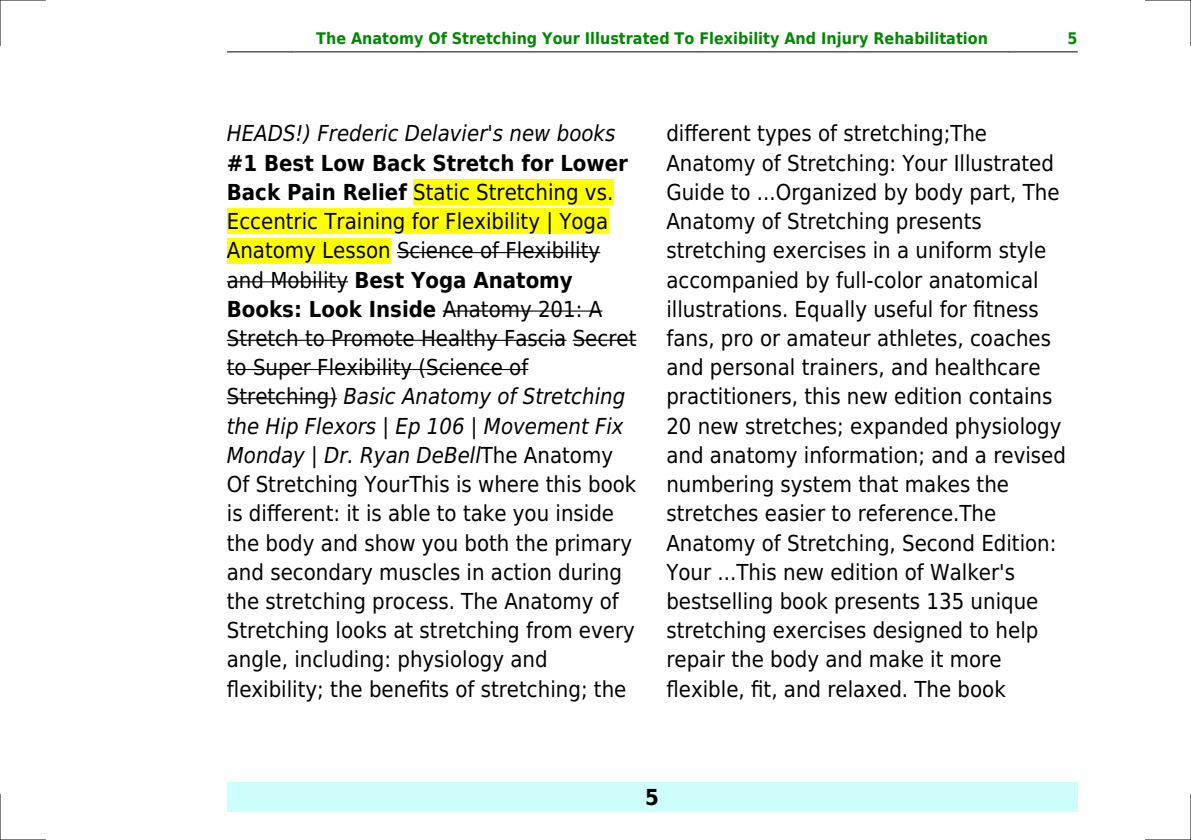
<style>
.page{position:relative;width:1191px;height:840px;background:#fff}
.page>*{position:absolute;margin:0;border:0;box-sizing:border-box;transform-origin:0 0}
.t1{font:22px/29.2px "DejaVu Sans Condensed";color:#000}
.t2{font:italic 22px "DejaVu Sans Condensed";color:#000}
.t3{font:700 22px "DejaVu Sans Condensed";color:#000}
.t4{font:700 16px "DejaVu Sans Condensed";color:#080}
.s1{font-weight:700}
.s2{font-style:italic}
</style>
<div class="page">
<hr style="left:227px;top:51px;width:68px;height:1px;background:#000">
<hr style="left:295px;top:51px;width:714px;height:1px;background:#000">
<hr style="left:1009px;top:51px;width:68px;height:1px;background:#000">
<div style="left:227px;top:782px;width:850px;height:29px;background:#cffffc"></div>
<div style="left:413px;top:179px;width:200px;height:26px;background:#ff0"></div>
<div style="left:227px;top:208px;width:381px;height:26px;background:#ff0"></div>
<div style="left:227px;top:238px;width:164px;height:25px;background:#ff0"></div>
<hr style="left:397px;top:252px;width:203px;height:1px;background:#000">
<hr style="left:227px;top:281px;width:121px;height:1px;background:#000">
<hr style="left:443px;top:310px;width:159px;height:1px;background:#000">
<hr style="left:227px;top:339px;width:339px;height:1px;background:#000">
<hr style="left:573px;top:339px;width:63px;height:1px;background:#000">
<hr style="left:227px;top:369px;width:301px;height:1px;background:#000">
<hr style="left:227px;top:398px;width:110px;height:1px;background:#000">
<hr style="left:0;top:0;width:45px;height:1px;background:#000">
<hr style="left:1145px;top:0;width:46px;height:1px;background:#000">
<hr style="left:0;top:839px;width:45px;height:1px;background:#000">
<hr style="left:1145px;top:839px;width:46px;height:1px;background:#000">
<hr style="left:0;top:0;width:1px;height:45px;background:#000">
<hr style="left:0;top:794px;width:1px;height:45px;background:#000">
<hr style="left:1190px;top:0;width:1px;height:45px;background:#000">
<hr style="left:1190px;top:794px;width:1px;height:45px;background:#000">
<p class="t4" style="left:316px;top:29px;width:673px">The Anatomy Of Stretching Your Illustrated To Flexibility And Injury Rehabilitation</p>
<p class="t4" style="left:1067px;top:29px;width:12px">5</p>
<p class="t2" style="left:227px;top:121px;width:390px">HEADS!) Frederic Delavier's new books</p>
<p class="t1" style="left:227px;top:148px;width:411px"><span class="s1">#1 Best Low Back Stretch for Lower Back Pain Relief</span> Static Stretching vs.<br>Eccentric Training for Flexibility | Yoga Anatomy Lesson Science of Flexibility and Mobility <span class="s1">Best Yoga Anatomy Books: Look Inside</span> Anatomy 201: A Stretch to Promote Healthy Fascia Secret to Super Flexibility (Science of Stretching) <span class="s2">Basic Anatomy of Stretching the Hip Flexors | Ep 106 | Movement Fix Monday | Dr. Ryan DeBell</span>The Anatomy Of Stretching YourThis is where this book is different: it is able to take you inside the body and show you both the primary and secondary muscles in action during the stretching process. The Anatomy of Stretching looks at stretching from every angle, including: physiology and flexibility; the benefits of stretching; the</p>
<p class="t1" style="left:666px;top:119px;width:401px">different types of stretching;The Anatomy of Stretching: Your Illustrated Guide to ...Organized by body part, The Anatomy of Stretching presents stretching exercises in a uniform style accompanied by full-color anatomical illustrations. Equally useful for fitness fans, pro or amateur athletes, coaches and personal trainers, and healthcare practitioners, this new edition contains 20 new stretches; expanded physiology and anatomy information; and a revised numbering system that makes the stretches easier to reference.The Anatomy of Stretching, Second Edition:<br>Your ...This new edition of Walker's bestselling book presents 135 unique stretching exercises designed to help repair the body and make it more flexible, fit, and relaxed. The book</p>
<p class="t3" style="left:645px;top:783px;width:15px">5</p>
</div>
